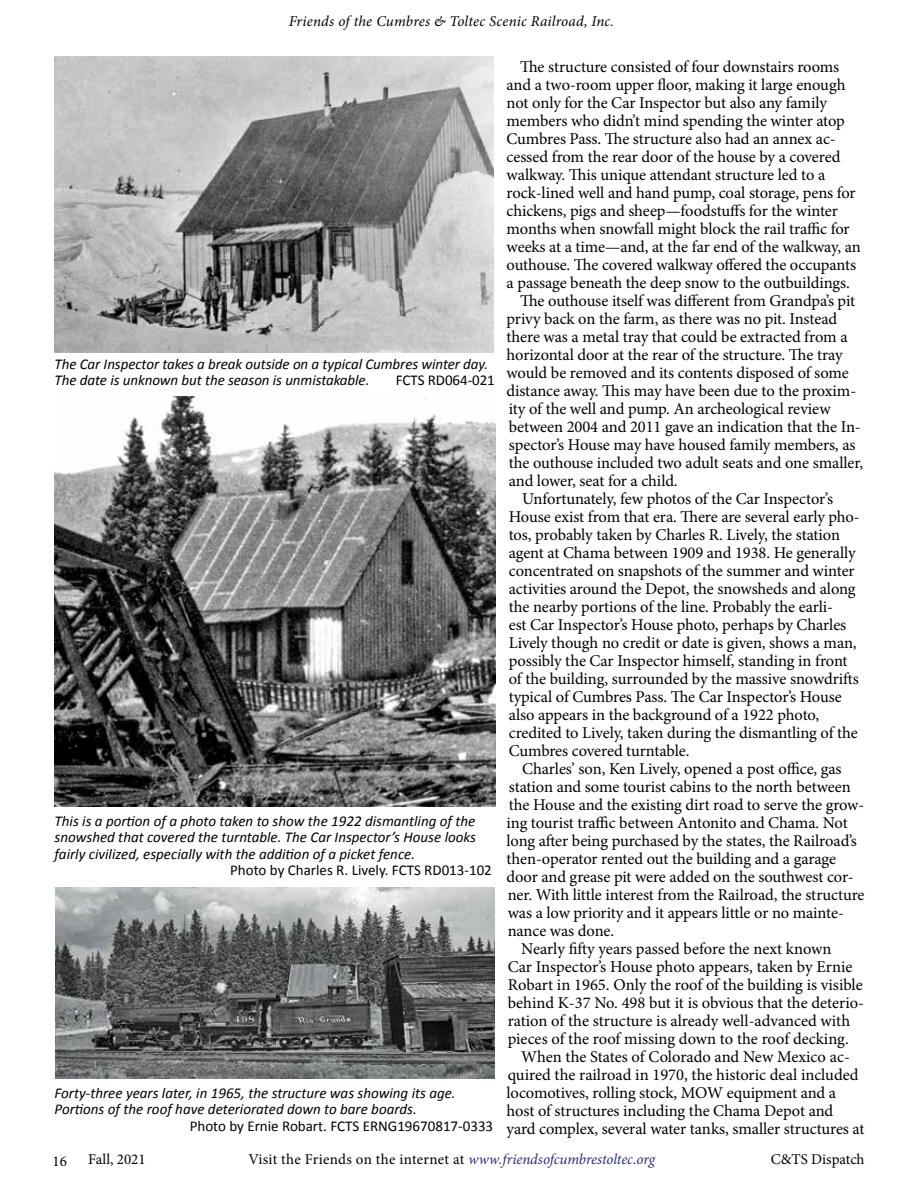
<style>
.page{position:relative;width:918px;height:1188px;background:#fff}
.page>*{position:absolute;margin:0;border:0;box-sizing:border-box;transform-origin:0 0}
.t1{font:16.5px "Minion Pro";letter-spacing:-.005em;color:#000}
.t2{font:16.5px "Minion Pro";letter-spacing:.04em;color:#000}
.t3{font:16.5px "Minion Pro";letter-spacing:.075em;color:#000}
.t4{font:16.5px "Minion Pro";letter-spacing:.065em;color:#000}
.t5{font:16.5px "Minion Pro";letter-spacing:.035em;color:#000}
.t6{font:16.5px "Minion Pro";letter-spacing:.03em;color:#000}
.t7{font:italic 15px/16.5px "Calibri";color:#000}
.t8{font:15px "Calibri";color:#000}
.t9{font:15px "Minion Pro";letter-spacing:.005em;color:#000}
.t10{font:italic 15px "Minion Pro";letter-spacing:.01em;color:#000}
.s1{font-style:italic;color:#2a2d7e}
</style>
<div class="page">
<img style="left:55px;top:56px;width:438px;height:296px">
<img style="left:55px;top:397px;width:440px;height:409px">
<img style="left:55px;top:888px;width:439px;height:190px">
<p class="t10" style="left:289px;top:11px;width:327px">Friends of the Cumbres &amp; Toltec Scenic Railroad, Inc.</p>
<p class="t7" style="left:55px;top:355px;width:435px">The Car Inspector takes a break outside on a typical Cumbres winter day.<br>The date is unknown but the season is unmistakable.</p>
<p class="t8" style="left:396px;top:371px;width:100px">FCTS RD064-021</p>
<p class="t7" style="left:55px;top:812px;width:423px;text-align:justify">This is a portion of a photo taken to show the 1922 dismantling of the snowshed that covered the turntable. The Car Inspector’s House looks fairly civilized, especially with the addition of a picket fence.</p>
<p class="t8" style="left:230px;top:861px;width:263px">Photo by Charles R. Lively. FCTS RD013-102</p>
<p class="t7" style="left:55px;top:1084px;width:403px">Forty-three years later, in 1965, the structure was showing its age.<br>Portions of the roof have deteriorated down to bare boards.</p>
<p class="t8" style="left:190px;top:1116px;width:305px">Photo by Ernie Robart. FCTS ERNG19670817-0333</p>
<p class="t6" style="left:520px;top:56px;width:321px">The structure consisted of four downstairs rooms</p>
<p class="t1" style="left:507px;top:74px;width:340px">and a two-room upper floor, making it large enough</p>
<p class="t1" style="left:507px;top:92px;width:322px">not only for the Car Inspector but also any family</p>
<p class="t1" style="left:507px;top:110px;width:340px">members who didn’t mind spending the winter atop</p>
<p class="t1" style="left:507px;top:128px;width:331px">Cumbres Pass. The structure also had an annex ac-</p>
<p class="t1" style="left:507px;top:146px;width:335px">cessed from the rear door of the house by a covered</p>
<p class="t1" style="left:507px;top:164px;width:320px">walkway. This unique attendant structure led to a</p>
<p class="t1" style="left:507px;top:182px;width:349px">rock-lined well and hand pump, coal storage, pens for</p>
<p class="t1" style="left:507px;top:200px;width:331px">chickens, pigs and sheep—foodstuffs for the winter</p>
<p class="t1" style="left:507px;top:218px;width:343px">months when snowfall might block the rail traffic for</p>
<p class="t1" style="left:507px;top:236px;width:356px">weeks at a time—and, at the far end of the walkway, an</p>
<p class="t1" style="left:507px;top:254px;width:351px">outhouse. The covered walkway offered the occupants</p>
<p class="t1" style="left:507px;top:272px;width:345px">a passage beneath the deep snow to the outbuildings.</p>
<p class="t1" style="left:520px;top:290px;width:335px">The outhouse itself was different from Grandpa’s pit</p>
<p class="t1" style="left:507px;top:308px;width:332px">privy back on the farm, as there was no pit. Instead</p>
<p class="t5" style="left:507px;top:326px;width:343px">there was a metal tray that could be extracted from a</p>
<p class="t3" style="left:507px;top:344px;width:338px">horizontal door at the rear of the structure. The tray</p>
<p class="t1" style="left:507px;top:362px;width:344px">would be removed and its contents disposed of some</p>
<p class="t1" style="left:507px;top:380px;width:351px">distance away. This may have been due to the proxim-</p>
<p class="t1" style="left:509px;top:398px;width:323px">ity of the well and pump. An archeological review</p>
<p class="t1" style="left:509px;top:416px;width:354px">between 2004 and 2011 gave an indication that the In-</p>
<p class="t1" style="left:509px;top:434px;width:348px">spector’s House may have housed family members, as</p>
<p class="t1" style="left:509px;top:452px;width:356px">the outhouse included two adult seats and one smaller,</p>
<p class="t1" style="left:509px;top:470px;width:170px">and lower, seat for a child.</p>
<p class="t1" style="left:522px;top:488px;width:312px">Unfortunately, few photos of the Car Inspector’s</p>
<p class="t1" style="left:509px;top:506px;width:353px">House exist from that era. There are several early pho-</p>
<p class="t1" style="left:509px;top:524px;width:333px">tos, probably taken by Charles R. Lively, the station</p>
<p class="t1" style="left:509px;top:542px;width:348px">agent at Chama between 1909 and 1938. He generally</p>
<p class="t1" style="left:509px;top:560px;width:346px">concentrated on snapshots of the summer and winter</p>
<p class="t1" style="left:509px;top:578px;width:348px">activities around the Depot, the snowsheds and along</p>
<p class="t1" style="left:509px;top:596px;width:326px">the nearby portions of the line. Probably the earli-</p>
<p class="t1" style="left:509px;top:614px;width:339px">est Car Inspector’s House photo, perhaps by Charles</p>
<p class="t1" style="left:509px;top:632px;width:349px">Lively though no credit or date is given, shows a man,</p>
<p class="t1" style="left:509px;top:650px;width:339px">possibly the Car Inspector himself, standing in front</p>
<p class="t1" style="left:509px;top:668px;width:351px">of the building, surrounded by the massive snowdrifts</p>
<p class="t1" style="left:509px;top:686px;width:335px">typical of Cumbres Pass. The Car Inspector’s House</p>
<p class="t1" style="left:509px;top:704px;width:312px">also appears in the background of a 1922 photo,</p>
<p class="t1" style="left:509px;top:722px;width:351px">credited to Lively, taken during the dismantling of the</p>
<p class="t1" style="left:509px;top:740px;width:182px">Cumbres covered turntable.</p>
<p class="t1" style="left:522px;top:758px;width:321px">Charles’ son, Ken Lively, opened a post office, gas</p>
<p class="t1" style="left:509px;top:776px;width:343px">station and some tourist cabins to the north between</p>
<p class="t4" style="left:509px;top:794px;width:357px">the House and the existing dirt road to serve the grow-</p>
<p class="t1" style="left:507px;top:812px;width:342px">ing tourist traffic between Antonito and Chama. Not</p>
<p class="t1" style="left:507px;top:830px;width:352px">long after being purchased by the states, the Railroad’s</p>
<p class="t1" style="left:507px;top:848px;width:331px">then-operator rented out the building and a garage</p>
<p class="t1" style="left:507px;top:866px;width:349px">door and grease pit were added on the southwest cor-</p>
<p class="t2" style="left:508px;top:884px;width:358px">ner. With little interest from the Railroad, the structure</p>
<p class="t1" style="left:508px;top:902px;width:338px">was a low priority and it appears little or no mainte-</p>
<p class="t1" style="left:508px;top:920px;width:108px">nance was done.</p>
<p class="t1" style="left:521px;top:938px;width:312px">Nearly fifty years passed before the next known</p>
<p class="t1" style="left:508px;top:956px;width:346px">Car Inspector’s House photo appears, taken by Ernie</p>
<p class="t1" style="left:508px;top:974px;width:357px">Robart in 1965. Only the roof of the building is visible</p>
<p class="t1" style="left:508px;top:992px;width:358px">behind K-37 No. 498 but it is obvious that the deterio-</p>
<p class="t1" style="left:508px;top:1010px;width:344px">ration of the structure is already well-advanced with</p>
<p class="t1" style="left:508px;top:1028px;width:343px">pieces of the roof missing down to the roof decking.</p>
<p class="t1" style="left:521px;top:1046px;width:330px">When the States of Colorado and New Mexico ac-</p>
<p class="t1" style="left:508px;top:1064px;width:352px">quired the railroad in 1970, the historic deal included</p>
<p class="t1" style="left:507px;top:1082px;width:331px">locomotives, rolling stock, MOW equipment and a</p>
<p class="t1" style="left:507px;top:1100px;width:328px">host of structures including the Chama Depot and</p>
<p class="t1" style="left:507px;top:1118px;width:358px">yard complex, several water tanks, smaller structures at</p>
<p class="t9" style="left:53px;top:1151px;width:16px">16</p>
<p class="t9" style="left:88px;top:1149px;width:59px">Fall, 2021</p>
<p class="t9" style="left:248px;top:1149px;width:408px">Visit the Friends on the internet at <span class="s1">www.friendsofcumbrestoltec.org</span></p>
<p class="t9" style="left:771px;top:1149px;width:95px">C&amp;TS Dispatch</p>
</div>
